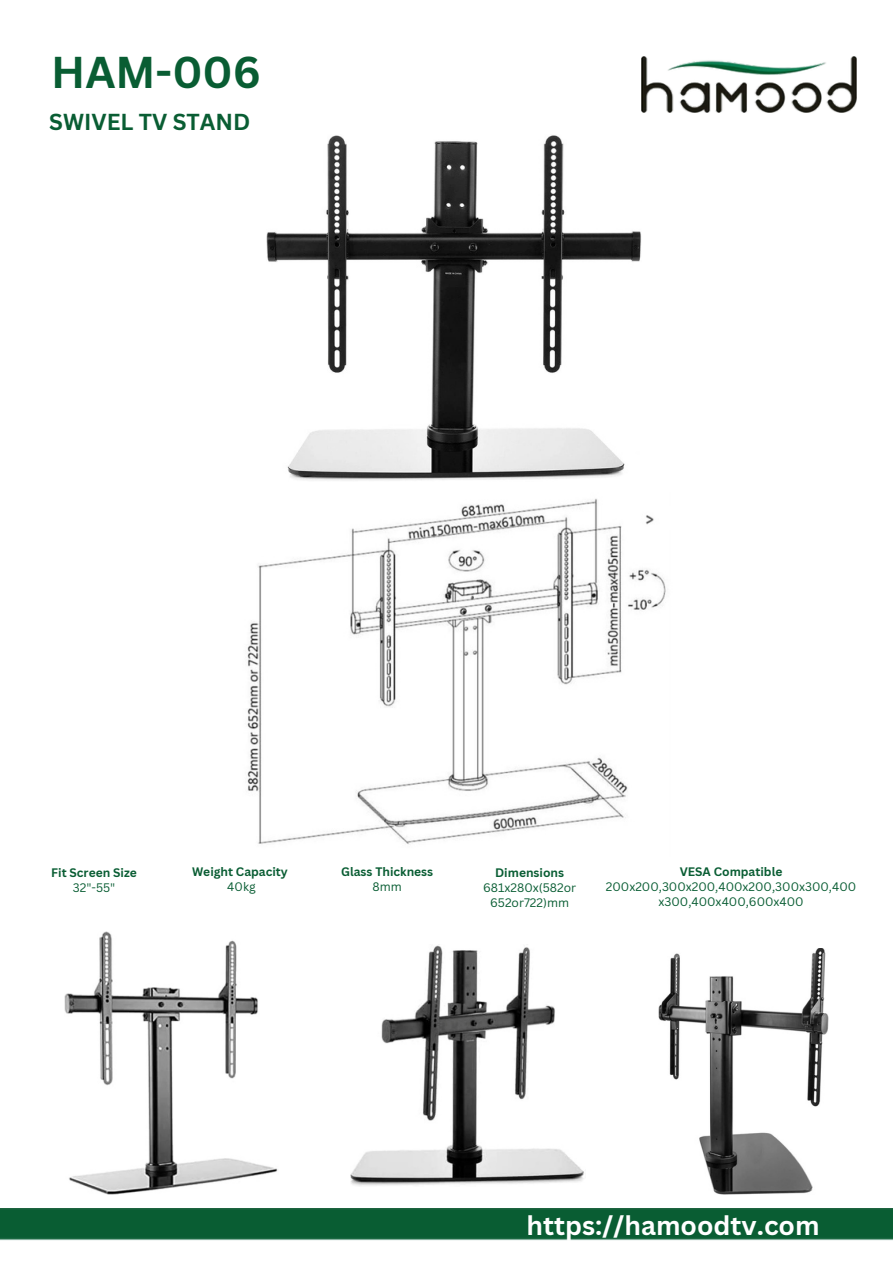
<style>
.page{position:relative;width:894px;height:1264px;background:#fff}
.page>*{position:absolute;margin:0;border:0;box-sizing:border-box;transform-origin:0 0}
.t1{font:700 43.35px "Canva Sans";color:#095d33}
.t2{font:700 26.25px "Canva Sans";color:#fff}
.t3{font:700 22.5px "Canva Sans";color:#095d33}
.t4{font:12px/15px "Canva Sans";color:#095d33;text-align:center}
.t5{font:700 12px/15px "Canva Sans";color:#095d33;text-align:center}
.s1{font-weight:400}
.s2{font-weight:700}
</style>
<div class="page">
<img style="left:641px;top:56px;width:215px;height:56px">
<img style="left:0;top:1208px;width:892px;height:32px">
<img style="left:267px;top:135px;width:374px;height:346px">
<img style="left:65px;top:931px;width:213px;height:263px">
<img style="left:350px;top:945px;width:234px;height:241px">
<img style="left:658px;top:948px;width:170px;height:246px">
<img style="left:247px;top:498px;width:419px;height:347px">
<p class="t1" style="left:51px;top:42px;width:211px">HAM-006</p>
<p class="t3" style="left:49px;top:106px;width:202px">SWIVEL TV STAND</p>
<p class="t5" style="left:51px;top:865px;width:87px">Fit Screen Size<br><span class="s1">32"-55"</span></p>
<p class="t5" style="left:192px;top:864px;width:97px">Weight Capacity</p>
<p class="t4" style="left:227px;top:879px;width:30px">40kg</p>
<p class="t5" style="left:341px;top:864px;width:93px">Glass Thickness</p>
<p class="t4" style="left:372px;top:879px;width:31px">8mm</p>
<p class="t5" style="left:495px;top:864px;width:70px">Dimensions</p>
<p class="t4" style="left:483px;top:879px;width:94px">681x280x(582or<br>652or722)mm</p>
<h2 class="t4" style="left:605px;top:864px;width:252px"><span class="s2">VESA Compatible<br></span>200x200,300x200,400x200,300x300,400 x300,400x400,600x400</h2>
<p class="t2" style="left:526px;top:1206px;width:294px">https://hamoodtv.com</p>
</div>
